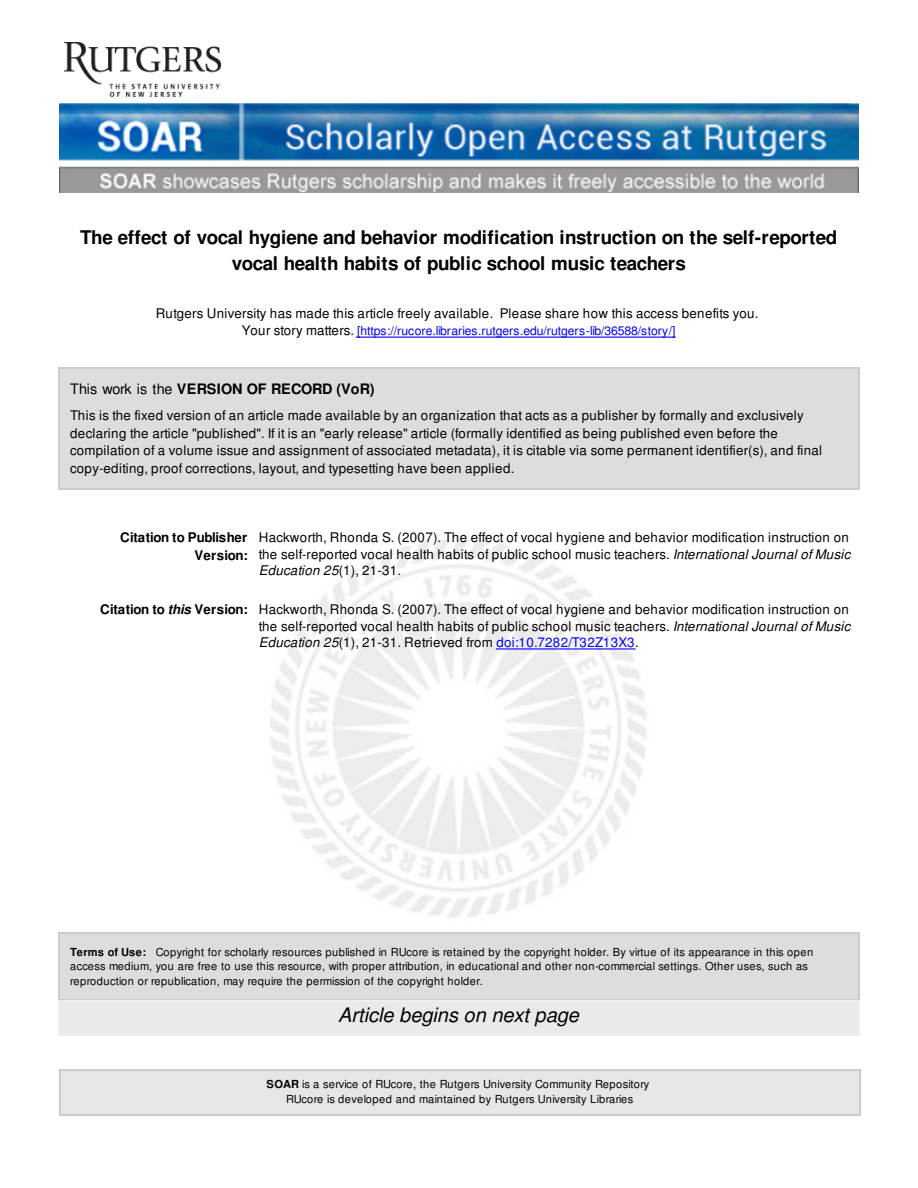
<style>
.page{position:relative;width:918px;height:1188px;background:#fff}
.page>*{position:absolute;margin:0;border:0;box-sizing:border-box;transform-origin:0 0}
.t1{font:italic 19.95px "Nimbus San L";letter-spacing:.005em;color:#000}
.t2{font:700 18.9px/25.5px "Nimbus San L";letter-spacing:-.02em;color:#000;text-align:center}
.t3{font:700 14.4px "Nimbus San L";letter-spacing:.005em;color:#000}
.t4{font:13.35px/16.6px "Nimbus San L";letter-spacing:.03em;color:#000;text-align:justify}
.t5{font:700 13.35px/17.7px "Nimbus San L";letter-spacing:.005em;color:#000;text-align:right}
.t6{font:12.15px "Nimbus San L";letter-spacing:-.005em;color:#00e}
.t7{font:11.1px/14.4px "Nimbus San L";letter-spacing:.05em;color:#000}
.t8{font:11.1px/15.6px "Nimbus San L";letter-spacing:.025em;color:#000;text-align:center}
.s1{font-size:13.35px;color:#000}
.s2{font-weight:400}
.s3{font-style:italic}
.s4{font-weight:700}
.s5{font-weight:700;font-style:italic}
.s6{color:#00e}
</style>
<div class="page">
<div style="left:58px;top:368px;width:801px;height:122px;background:#ddd"></div>
<hr style="left:58px;top:368px;width:801px;height:1px;background:#ccc">
<hr style="left:58px;top:489px;width:801px;height:1px;background:#ccc">
<hr style="left:58px;top:368px;width:1px;height:122px;background:#ccc">
<hr style="left:858px;top:368px;width:1px;height:122px;background:#ccc">
<img style="left:65px;top:42px;width:155px;height:55px">
<img style="left:59px;top:103px;width:799px;height:89px">
<hr style="left:357px;top:337px;width:318px;height:1px;background:#00e">
<hr style="left:496px;top:648px;width:139px;height:2px;background:#00e">
<div style="left:58px;top:933px;width:801px;height:67px;background:#ddd"></div>
<hr style="left:58px;top:933px;width:801px;height:1px;background:#ccc">
<hr style="left:58px;top:999px;width:801px;height:1px;background:#ccc">
<hr style="left:58px;top:933px;width:1px;height:67px;background:#ccc">
<hr style="left:858px;top:933px;width:1px;height:67px;background:#ccc">
<div style="left:58px;top:1000px;width:801px;height:36px;background:#eaeaea"></div>
<hr style="left:58px;top:1000px;width:801px;height:1px;background:#eee">
<hr style="left:58px;top:1035px;width:801px;height:1px;background:#eee">
<hr style="left:58px;top:1000px;width:1px;height:36px;background:#eee">
<hr style="left:858px;top:1000px;width:1px;height:36px;background:#eee">
<div style="left:59px;top:1069px;width:801px;height:47px;background:#e6e6e6"></div>
<hr style="left:59px;top:1069px;width:801px;height:1px;background:#ccc">
<hr style="left:59px;top:1115px;width:801px;height:1px;background:#ccc">
<hr style="left:59px;top:1069px;width:1px;height:47px;background:#ccc">
<hr style="left:859px;top:1069px;width:1px;height:47px;background:#ccc">
<h2 class="t2" style="left:80px;top:225px;width:759px">The effect of vocal hygiene and behavior modification instruction on the self-reported vocal health habits of public school music teachers</h2>
<p class="t4" style="left:156px;top:305px;width:604px">Rutgers University has made this article freely available. Please share how this access benefits you.</p>
<p class="t6" style="left:242px;top:324px;width:435px"><span class="s1">Your story matters.</span> [https://rucore.libraries.rutgers.edu/rutgers-lib/36588/story/]</p>
<p class="t3" style="left:70px;top:380px;width:306px"><span class="s2">This work is the</span> VERSION OF RECORD (VoR)</p>
<p class="t4" style="left:70px;top:406px;width:754px;line-height:17.7px;text-align:left">This is the fixed version of an article made available by an organization that acts as a publisher by formally and exclusively declaring the article "published". If it is an "early release" article (formally identified as being published even before the compilation of a volume issue and assignment of associated metadata), it is citable via some permanent identifier(s), and final copy-editing, proof corrections, layout, and typesetting have been applied.</p>
<p class="t5" style="left:120px;top:529px;width:129px">Citation to Publisher<br>Version:</p>
<p class="t4" style="left:259px;top:529px;width:593px">Hackworth, Rhonda S. (2007). The effect of vocal hygiene and behavior modification instruction on the self-reported vocal health habits of public school music teachers. <span class="s3">International Journal of Music Education 25</span>(1), 21-31.</p>
<p class="t4" style="left:259px;top:601px;width:593px;text-indent:-159px"><span class="s4">Citation to</span> <span class="s5">this</span> <span class="s4">Version:</span> Hackworth, Rhonda S. (2007). The effect of vocal hygiene and behavior modification instruction on the self-reported vocal health habits of public school music teachers. <span class="s3">International Journal of Music Education 25</span>(1), 21-31. Retrieved from <span class="s6">doi:10.7282/T32Z13X3</span>.</p>
<p class="t7" style="left:70px;top:945px;width:745px"><span class="s4">Terms of Use:</span> Copyright for scholarly resources published in RUcore is retained by the copyright holder. By virtue of its appearance in this open access medium, you are free to use this resource, with proper attribution, in educational and other non-commercial settings. Other uses, such as reproduction or republication, may require the permission of the copyright holder.</p>
<h1 class="t1" style="left:338px;top:1003px;width:242px">Article begins on next page</h1>
<p class="t8" style="left:267px;top:1076px;width:384px"><span class="s4">SOAR</span> is a service of RUcore, the Rutgers University Community Repository<br>RUcore is developed and maintained by Rutgers University Libraries</p>
</div>
